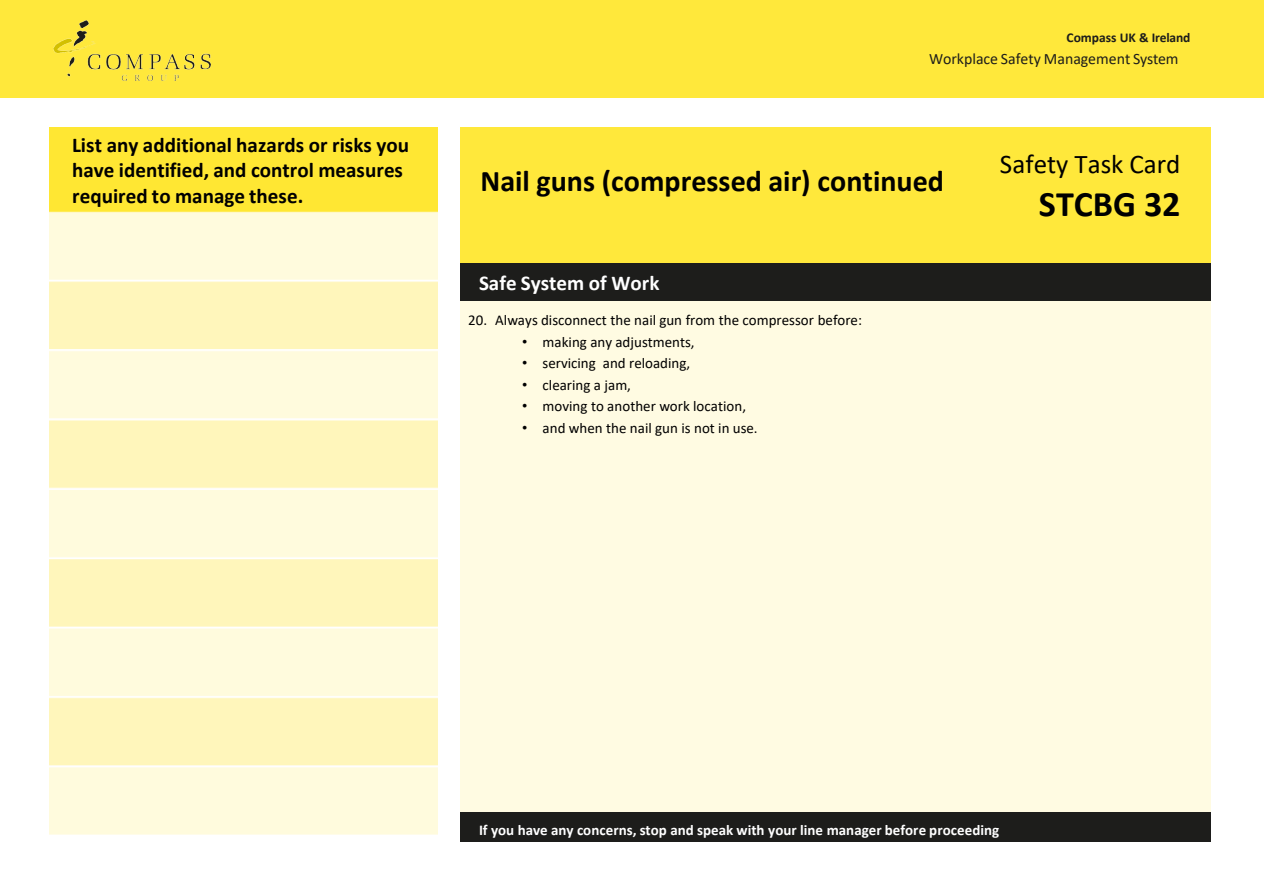
<style>
.page{position:relative;width:1264px;height:894px;background:#fff}
.page>*{position:absolute;margin:0;border:0;box-sizing:border-box;transform-origin:0 0}
.t1{font:700 36px "Calibri";color:#000}
.t2{font:700 30px "Calibri";color:#000}
.t3{font:27px "Calibri";color:#000}
.t4{font:700 21px/25.2px "Calibri";color:#000}
.t5{font:700 21px "Calibri";color:#fff}
.t6{font:15.9px "Calibri";color:#1d1d1b}
.t7{font:15px "Calibri";color:#000}
.t8{font:700 15px "Calibri";letter-spacing:.005em;color:#fff}
.t9{font:700 13.5px "Calibri";letter-spacing:-.005em;color:#1d1d1b}
.s1{font-family:"Arial"}
</style>
<div class="page">
<div style="left:0;top:0;width:1263px;height:97px;background:#ffe83b"></div>
<img style="left:53px;top:21px;width:157px;height:59px">
<img style="left:49px;top:128px;width:388px;height:707px">
<div style="left:460px;top:128px;width:750px;height:135px;background:#ffe83b"></div>
<div style="left:460px;top:263px;width:750px;height:38px;background:#1d1d1b"></div>
<div style="left:460px;top:301px;width:750px;height:511px;background:#fffbe2"></div>
<div style="left:460px;top:812px;width:750px;height:30px;background:#1d1d1b"></div>
<p class="t4" style="left:72px;top:132px;width:338px">List any additional hazards or risks you have identified, and control measures required to manage these.</p>
<p class="t9" style="left:1066px;top:28px;width:125px">Compass UK &amp; Ireland</p>
<p class="t6" style="left:928px;top:47px;width:251px">Workplace Safety Management System</p>
<p class="t2" style="left:480px;top:160px;width:465px">Nail guns (compressed air) continued</p>
<p class="t5" style="left:479px;top:268px;width:182px">Safe System of Work</p>
<p class="t7" style="left:468px;top:309px;width:395px">20. Always disconnect the nail gun from the compressor before:</p>
<p class="t7" style="left:522px;top:331px;width:174px"><span class="s1">•</span> making any adjustments,</p>
<p class="t7" style="left:522px;top:353px;width:169px"><span class="s1">•</span> servicing and reloading,</p>
<p class="t7" style="left:522px;top:374px;width:110px"><span class="s1">•</span> clearing a jam,</p>
<p class="t7" style="left:522px;top:396px;width:225px"><span class="s1">•</span> moving to another work location,</p>
<p class="t7" style="left:522px;top:417px;width:237px"><span class="s1">•</span> and when the nail gun is not in use.</p>
<p class="t3" style="left:999px;top:145px;width:182px">Safety Task Card</p>
<p class="t1" style="left:1038px;top:178px;width:143px">STCBG 32</p>
<p class="t8" style="left:479px;top:819px;width:521px">If you have any concerns, stop and speak with your line manager before proceeding</p>
</div>
